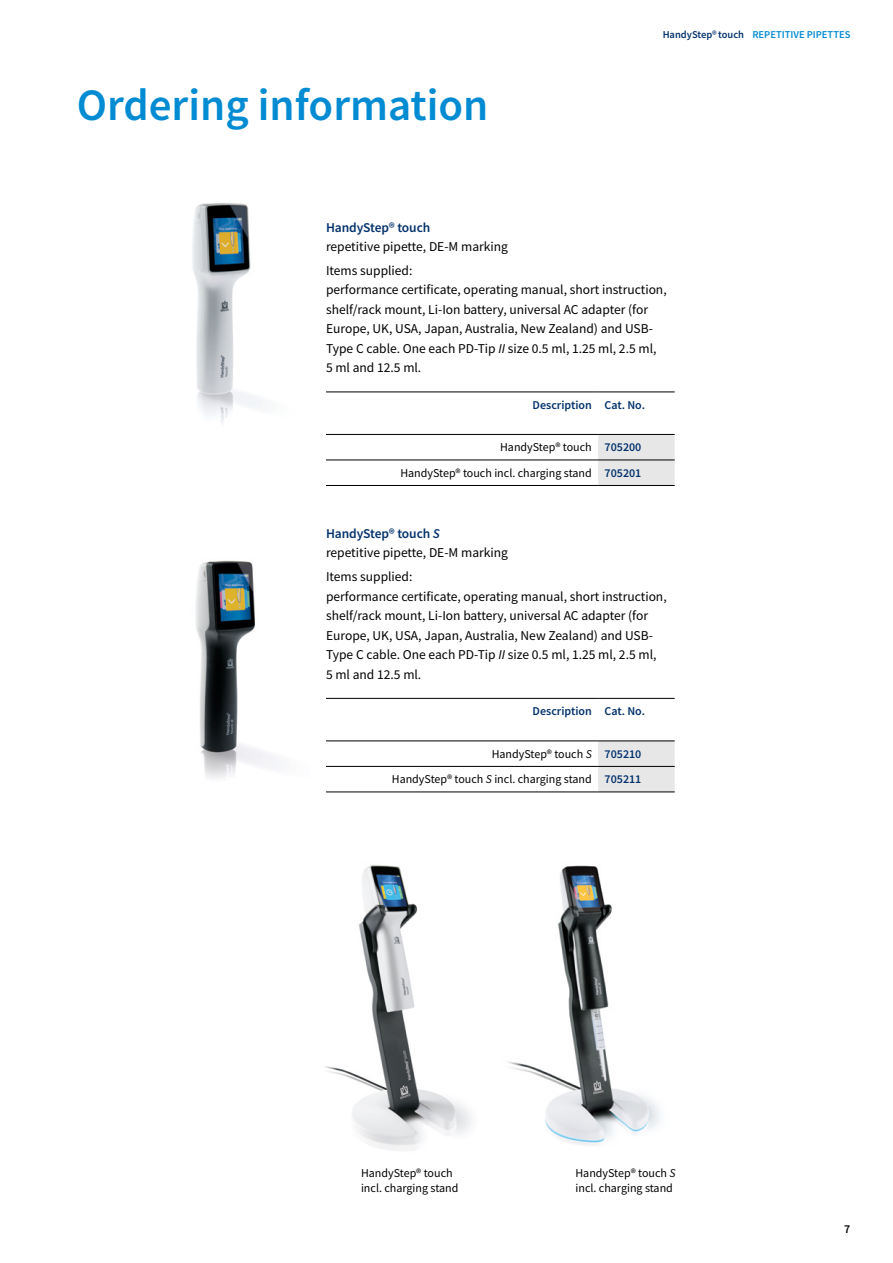
<style>
.page{position:relative;width:893px;height:1263px;background:#fff}
.page>*{position:absolute;margin:0;border:0;box-sizing:border-box;transform-origin:0 0}
.t1{font:600 45px "Source Sans Pro";color:#008bd2}
.t2{font:13.5px/19.5px "Source Sans Pro";color:#000}
.t3{font:600 13.5px "Source Sans Pro";letter-spacing:-.005em;color:#03326c}
.t4{font:12px/25.5px "Source Sans Pro";color:#000;text-align:right}
.t5{font:600 12px "Source Sans Pro";color:#03326c}
.t6{font:600 12px "Source Sans Pro";color:#000}
.t7{font:600 10.5px "Source Sans Pro";color:#008bd2}
.s1{color:#03326c}
.s2{font-style:italic}
.s3{font-weight:600;color:#03326c}
.s4{font-weight:600;font-style:italic;color:#03326c}
</style>
<div class="page">
<img style="left:192px;top:203px;width:70px;height:220px">
<img style="left:196px;top:560px;width:81px;height:219px">
<img style="left:508px;top:865px;width:152px;height:281px">
<img style="left:324px;top:865px;width:147px;height:286px">
<svg style="left:326px;top:433px;width:349px;height:52px"></svg>
<hr style="left:326px;top:460px;width:272px;height:1px;background:#000">
<hr style="left:598px;top:460px;width:77px;height:1px;background:#000">
<hr style="left:326px;top:485px;width:272px;height:1px;background:#000">
<hr style="left:598px;top:485px;width:77px;height:1px;background:#000">
<hr style="left:326px;top:392px;width:272px;height:1px;background:#000">
<hr style="left:598px;top:392px;width:77px;height:1px;background:#000">
<hr style="left:326px;top:434px;width:272px;height:1px;background:#000">
<hr style="left:598px;top:434px;width:77px;height:1px;background:#000">
<svg style="left:326px;top:740px;width:349px;height:52px"></svg>
<hr style="left:326px;top:766px;width:272px;height:1px;background:#000">
<hr style="left:598px;top:766px;width:77px;height:1px;background:#000">
<hr style="left:326px;top:792px;width:272px;height:1px;background:#000">
<hr style="left:598px;top:792px;width:77px;height:1px;background:#000">
<hr style="left:326px;top:698px;width:272px;height:1px;background:#000">
<hr style="left:598px;top:698px;width:77px;height:1px;background:#000">
<hr style="left:326px;top:741px;width:272px;height:1px;background:#000">
<hr style="left:598px;top:741px;width:77px;height:1px;background:#000">
<h1 class="t1" style="left:77px;top:75px;width:413px">Ordering information</h1>
<p class="t7" style="left:663px;top:27px;width:189px"><span class="s1">HandyStep® touch</span> REPETITIVE PIPETTES</p>
<p class="t3" style="left:326px;top:218px;width:106px">HandyStep® touch</p>
<p class="t2" style="left:326px;top:235px;width:184px;line-height:23.7px">repetitive pipette, DE-M marking<br>Items supplied:</p>
<p class="t2" style="left:326px;top:280px;width:342px">performance certificate, operating manual, short instruction, shelf/rack mount, Li-Ion battery, universal AC adapter (for Europe, UK, USA, Japan, Australia, New Zealand) and USB-Type C cable. One each PD-Tip <span class="s2">II</span> size 0.5 ml, 1.25 ml, 2.5 ml,<br>5 ml and 12.5 ml.</p>
<p class="t5" style="left:533px;top:397px;width:114px">Description Cat. No.</p>
<p class="t4" style="left:400px;top:434px;width:243px">HandyStep® touch <span class="s3">705200<br></span>HandyStep® touch incl. charging stand <span class="s3">705201</span></p>
<p class="t2" style="left:326px;top:524px;width:184px"><span class="s3">HandyStep® touch</span> <span class="s4">S<br></span>repetitive pipette, DE-M marking</p>
<p class="t2" style="left:326px;top:567px;width:342px">Items supplied:<br>performance certificate, operating manual, short instruction, shelf/rack mount, Li-Ion battery, universal AC adapter (for Europe, UK, USA, Japan, Australia, New Zealand) and USB-Type C cable. One each PD-Tip <span class="s2">II</span> size 0.5 ml, 1.25 ml, 2.5 ml,<br>5 ml and 12.5 ml.</p>
<p class="t5" style="left:533px;top:704px;width:114px">Description Cat. No.</p>
<p class="t4" style="left:392px;top:741px;width:251px">HandyStep® touch <span class="s2">S</span> <span class="s3">705210<br></span>HandyStep® touch <span class="s2">S</span> incl. charging stand <span class="s3">705211</span></p>
<p class="t4" style="left:361px;top:1166px;width:99px;line-height:15px;text-align:left">HandyStep® touch incl. charging stand</p>
<p class="t4" style="left:575px;top:1166px;width:102px;line-height:15px;text-align:left">HandyStep® touch <span class="s2">S </span>incl. charging stand</p>
<p class="t6" style="left:844px;top:1221px;width:8px">7</p>
</div>
